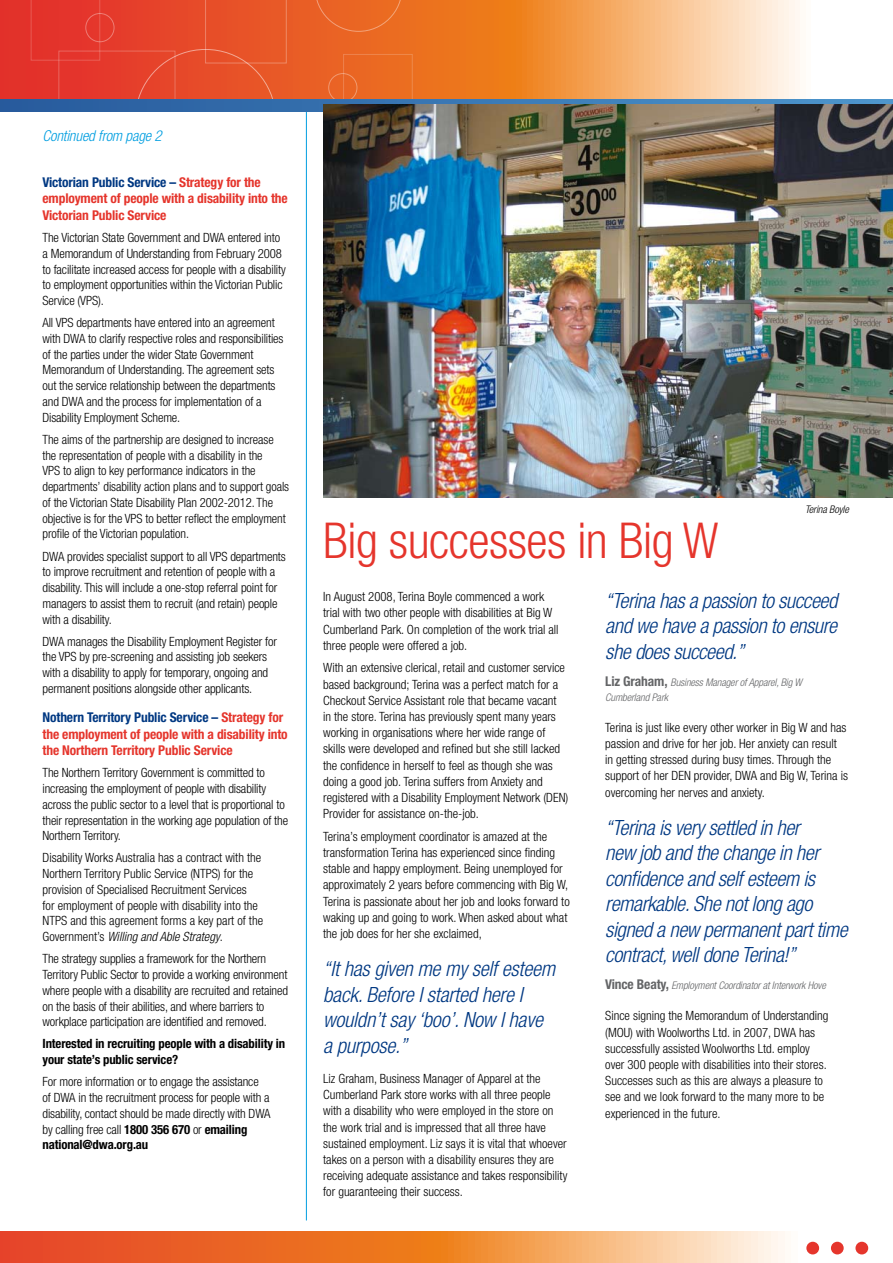
<style>
.page{position:relative;width:893px;height:1263px;background:#fff}
.page>*{position:absolute;margin:0;border:0;box-sizing:border-box;transform-origin:0 0}
.t1{font:300 condensed 49.5px "Helvetica Neue";letter-spacing:-.01em;color:#e5352c}
.t2{font:italic 300 condensed 21px/25.5px "Helvetica Neue";letter-spacing:-.02em;color:#003882}
.t3{font:italic 300 condensed 15px "Helvetica Neue";letter-spacing:-.01em;color:#009ee0}
.t4{font:700 condensed 13.5px/16.5px "Helvetica Neue";letter-spacing:-.01em;color:#e5352c}
.t5{font:300 condensed 12.75px/15.8px "Helvetica Neue";color:#000}
.t6{font:700 condensed 12.75px/15.8px "Helvetica Neue";letter-spacing:-.01em;color:#000}
.t7{font:italic 300 condensed 10.5px/15px "Helvetica Neue";letter-spacing:-.01em;color:#646567}
.t8{font:italic 300 condensed 10.5px "Helvetica Neue";letter-spacing:-.01em;color:#000}
.s1{color:#003882}
.s2{font-style:italic}
.s3{font-weight:700}
.s4{font-weight:700;font-style:normal;font-size:13.5px}
</style>
<div class="page">
<hr style="left:306px;top:108px;width:1px;height:1112px;background:#009ee0">
<svg style="left:0;top:0;width:800px;height:99px;background:#f08c54"></svg>
<svg style="left:0;top:1232px;width:785px;height:31px;background:#ef8a4e"></svg>
<div style="left:806px;top:1242px;width:13px;height:12px;background:#e5352c;border-radius:50%"></div>
<div style="left:831px;top:1242px;width:13px;height:12px;background:#e5352c;border-radius:50%"></div>
<div style="left:855px;top:1242px;width:13px;height:12px;background:#e5352c;border-radius:50%"></div>
<svg style="left:315px;top:0;width:87px;height:32px;background:#ea6826"></svg>
<div style="left:86px;top:13px;width:28px;height:29px;border:1px solid #fff;border-radius:50%"></div>
<svg style="left:31px;top:0;width:69px;height:60px;background:#e4362d"></svg>
<svg style="left:137px;top:0;width:149px;height:99px;background:#e74f2a"></svg>
<div style="left:328px;top:73px;width:29px;height:29px;border:1px solid #fff;border-radius:50%"></div>
<svg style="left:0;top:99px;width:893px;height:12px;background:#3571ae"></svg>
<img style="left:323px;top:104px;width:570px;height:393px">
<p class="t3" style="left:43px;top:127px;width:121px">Continued from page 2</p>
<p class="t4" style="left:43px;top:174px;width:247px"><span class="s1">Victorian Public Service –</span> Strategy for the employment of people with a disability into the<br>Victorian Public Service</p>
<p class="t5" style="left:43px;top:230px;width:245px">The Victorian State Government and DWA entered into a Memorandum of Understanding from February 2008 to facilitate increased access for people with a disability to employment opportunities within the Victorian Public Service (VPS).</p>
<p class="t5" style="left:43px;top:315px;width:243px">All VPS departments have entered into an agreement with DWA to clarify respective roles and responsibilities of the parties under the wider State Government Memorandum of Understanding. The agreement sets out the service relationship between the departments and DWA and the process for implementation of a Disability Employment Scheme.</p>
<p class="t5" style="left:43px;top:431px;width:248px">The aims of the partnership are designed to increase the representation of people with a disability in the<br>VPS to align to key performance indicators in the departments’ disability action plans and to support goals of the Victorian State Disability Plan 2002-2012. The objective is for the VPS to better reflect the employment profile of the Victorian population.</p>
<p class="t5" style="left:43px;top:548px;width:245px">DWA provides specialist support to all VPS departments to improve recruitment and retention of people with a disability. This will include a one-stop referral point for managers to assist them to recruit (and retain) people with a disability.</p>
<p class="t5" style="left:43px;top:633px;width:236px">DWA manages the Disability Employment Register for the VPS by pre-screening and assisting job seekers with a disability to apply for temporary, ongoing and permanent positions alongside other applicants.</p>
<p class="t4" style="left:43px;top:709px;width:247px"><span class="s1">Nothern Territory Public Service –</span> Strategy for the employment of people with a disability into the Northern Territory Public Service</p>
<p class="t5" style="left:43px;top:765px;width:247px">The Northern Territory Government is committed to increasing the employment of people with disability across the public sector to a level that is proportional to their representation in the working age population of the Northern Territory.</p>
<p class="t5" style="left:43px;top:850px;width:222px">Disability Works Australia has a contract with the Northern Territory Public Service (NTPS) for the provision of Specialised Recruitment Services<br>for employment of people with disability into the NTPS and this agreement forms a key part of the Government’s <span class="s2">Willing and Able Strategy</span>.</p>
<p class="t5" style="left:43px;top:951px;width:247px">The strategy supplies a framework for the Northern Territory Public Sector to provide a working environment where people with a disability are recruited and retained on the basis of their abilities, and where barriers to workplace participation are identified and removed.</p>
<p class="t6" style="left:43px;top:1036px;width:244px">Interested in recruiting people with a disability in your state’s public service?</p>
<p class="t5" style="left:43px;top:1074px;width:230px">For more information or to engage the assistance<br>of DWA in the recruitment process for people with a disability, contact should be made directly with DWA by calling free call <span class="s3">1800 356 670</span> or <span class="s3">emailing national@dwa.org.au</span></p>
<h1 class="t1" style="left:323px;top:512px;width:397px">Big successes in Big W</h1>
<p class="t8" style="left:805px;top:504px;width:45px">Terina Boyle</p>
<p class="t5" style="left:323px;top:588px;width:237px;line-height:16.2px">In August 2008, Terina Boyle commenced a work trial with two other people with disabilities at Big W Cumberland Park. On completion of the work trial all three people were offered a job.</p>
<p class="t5" style="left:323px;top:660px;width:247px;line-height:16.2px">With an extensive clerical, retail and customer service based background; Terina was a perfect match for a Checkout Service Assistant role that became vacant<br>in the store. Terina has previously spent many years working in organisations where her wide range of skills were developed and refined but she still lacked the confidence in herself to feel as though she was doing a good job. Terina suffers from Anxiety and registered with a Disability Employment Network (DEN)<br>Provider for assistance on-the-job.</p>
<p class="t5" style="left:323px;top:828px;width:248px;line-height:16.2px">Terina’s employment coordinator is amazed at the transformation Terina has experienced since finding stable and happy employment. Being unemployed for approximately 2 years before commencing with Big W, Terina is passionate about her job and looks forward to waking up and going to work. When asked about what the job does for her she exclaimed,</p>
<h2 class="t2" style="left:323px;top:956px;width:234px">“It has given me my self esteem back. Before I started here I wouldn’t say ‘boo’. Now I have a purpose.”</h2>
<p class="t5" style="left:323px;top:1070px;width:246px;line-height:16.2px">Liz Graham, Business Manager of Apparel at the Cumberland Park store works with all three people with a disability who were employed in the store on the work trial and is impressed that all three have sustained employment. Liz says it is vital that whoever takes on a person with a disability ensures they are receiving adequate assistance and takes responsibility for guaranteeing their success.</p>
<h2 class="t2" style="left:605px;top:587px;width:234px;text-align:justify">“Terina has a passion to succeed and we have a passion to ensure she does succeed.”</h2>
<p class="t7" style="left:605px;top:674px;width:198px"><span class="s4">Liz Graham,</span> Business Manager of Apparel, Big W<br>Cumberland Park</p>
<p class="t5" style="left:605px;top:719px;width:244px;line-height:16.2px">Terina is just like every other worker in Big W and has passion and drive for her job. Her anxiety can result<br>in getting stressed during busy times. Through the support of her DEN provider, DWA and Big W, Terina is overcoming her nerves and anxiety.</p>
<h2 class="t2" style="left:605px;top:814px;width:244px">“Terina is very settled in her<br>new job and the change in her confidence and self esteem is remarkable. She not long ago signed a new permanent part time contract, well done Terina!”</h2>
<p class="t7" style="left:605px;top:978px;width:222px"><span class="s4">Vince Beaty,</span> Employment Coordinator at Interwork Hove</p>
<p class="t5" style="left:605px;top:1008px;width:225px;line-height:16.2px">Since signing the Memorandum of Understanding (MOU) with Woolworths Ltd. in 2007, DWA has successfully assisted Woolworths Ltd. employ over 300 people with disabilities into their stores.<br>Successes such as this are always a pleasure to see and we look forward to the many more to be experienced in the future.</p>
</div>
